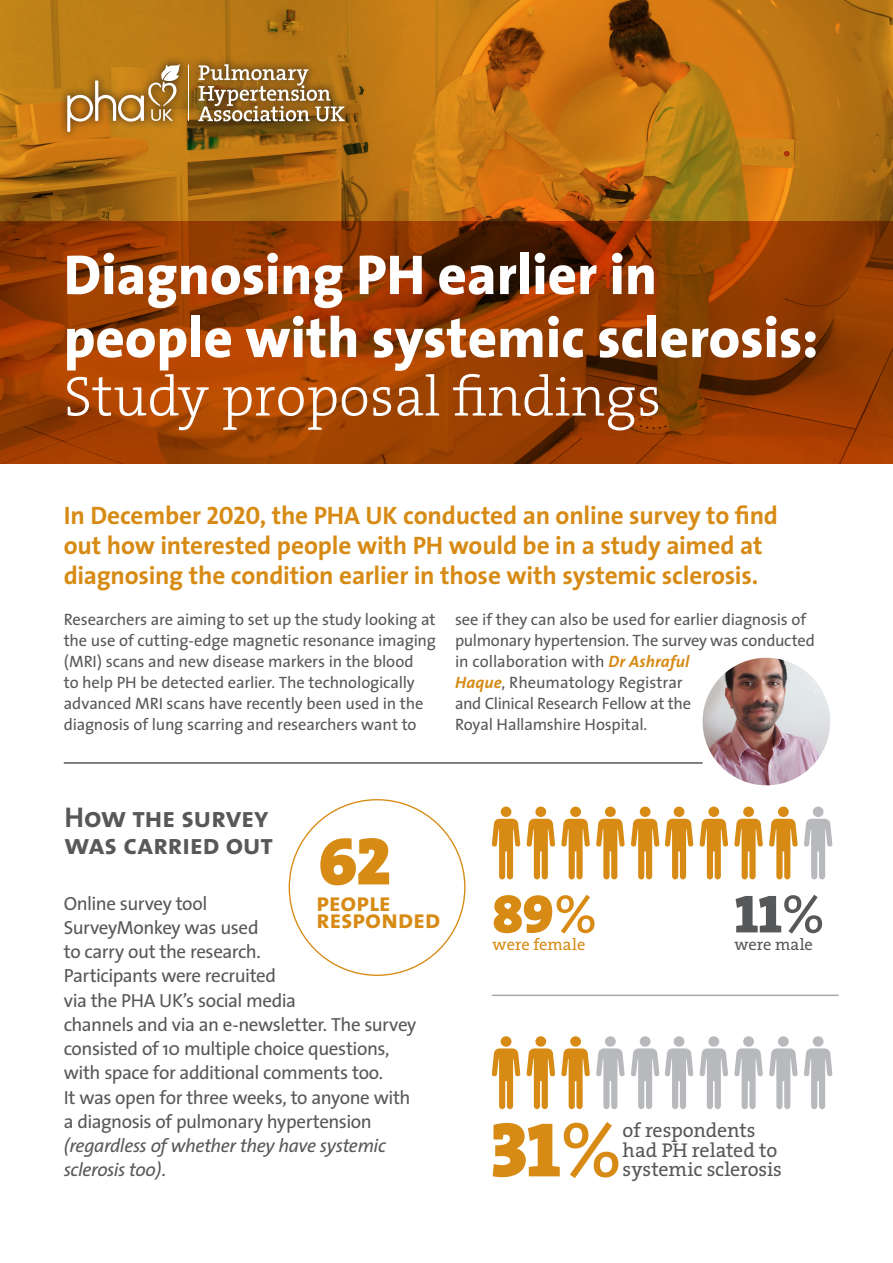
<style>
.page{position:relative;width:893px;height:1263px;background:#fff}
.page>*{position:absolute;margin:0;border:0;box-sizing:border-box;transform-origin:0 0}
.t1{font:77.85px "The Serif Black Caps";color:#d78b15}
.t2{font:67.5px "The Serif Black Caps";color:#d78b15}
.t3{font:800 56.7px/63px "The Sans";color:#fff}
.t4{font:300 56.7px "The Serif";color:#fff}
.t5{font:54px "The Serif Black Caps";color:#d78b15}
.t6{font:54px "The Serif Black Caps";color:#57585a}
.t7{font:28.65px/26.7px "The Sans Bold Caps";letter-spacing:-.015em;color:#57585a}
.t8{font:26.1px "The Sans Bold Caps";letter-spacing:-.01em;color:#d78b15}
.t9{font:700 25.35px/30px "The Sans";letter-spacing:-.01em;color:#d78b15}
.t10{font:20.1px/19.5px "The Serif";letter-spacing:-.005em;color:#57585a}
.t11{font:19.05px/24.3px "The Sans";letter-spacing:-.025em;color:#57585a}
.t12{font:16.5px/21px "The Sans";letter-spacing:-.01em;color:#57585a}
.t13{font:16.5px "The Serif";letter-spacing:-.005em;color:#d78b15}
.t14{font:16.5px "The Serif";letter-spacing:-.005em;color:#57585a}
.s1{font-family:"The Sans Bold Caps";font-weight:400}
.s2{font-weight:700;font-style:italic;color:#d78b15}
.s3{font-style:italic}
.s4{font-family:"The Sans Caps"}
</style>
<div class="page">
<img style="left:0;top:0;width:893px;height:221px">
<svg style="left:0;top:221px;width:893px;height:242px;background:#943b00"></svg>
<div style="left:58px;top:56px;width:295px;height:85px;background:#231f20;opacity:.75"></div>
<svg style="left:67px;top:64px;width:113px;height:68px;background:#be8b3e"></svg>
<hr style="left:188px;top:65px;width:1px;height:56px;background:#fff">
<svg style="left:198px;top:64px;width:147px;height:57px"></svg>
<div style="left:674px;top:806px;width:10px;height:11px;background:#d78b15;border-radius:50%"></div>
<svg style="left:665px;top:819px;width:28px;height:60px"></svg>
<div style="left:501px;top:806px;width:10px;height:11px;background:#d78b15;border-radius:50%"></div>
<svg style="left:492px;top:819px;width:28px;height:60px"></svg>
<div style="left:708px;top:806px;width:11px;height:11px;background:#d78b15;border-radius:50%"></div>
<svg style="left:699px;top:819px;width:29px;height:60px"></svg>
<div style="left:535px;top:806px;width:11px;height:11px;background:#d78b15;border-radius:50%"></div>
<svg style="left:526px;top:819px;width:29px;height:60px"></svg>
<div style="left:743px;top:806px;width:11px;height:11px;background:#d78b15;border-radius:50%"></div>
<svg style="left:734px;top:819px;width:29px;height:60px"></svg>
<div style="left:570px;top:806px;width:11px;height:11px;background:#d78b15;border-radius:50%"></div>
<svg style="left:561px;top:819px;width:29px;height:60px"></svg>
<div style="left:778px;top:806px;width:11px;height:11px;background:#d78b15;border-radius:50%"></div>
<svg style="left:769px;top:819px;width:29px;height:60px"></svg>
<div style="left:605px;top:806px;width:11px;height:11px;background:#d78b15;border-radius:50%"></div>
<svg style="left:596px;top:819px;width:29px;height:60px"></svg>
<div style="left:813px;top:806px;width:10px;height:11px;background:#b8b9bc;border-radius:50%"></div>
<svg style="left:804px;top:819px;width:28px;height:60px"></svg>
<div style="left:640px;top:806px;width:10px;height:11px;background:#d78b15;border-radius:50%"></div>
<svg style="left:631px;top:819px;width:28px;height:60px"></svg>
<div style="left:674px;top:1036px;width:10px;height:11px;background:#b8b9bc;border-radius:50%"></div>
<svg style="left:665px;top:1048px;width:28px;height:61px"></svg>
<div style="left:501px;top:1036px;width:10px;height:11px;background:#d78b15;border-radius:50%"></div>
<svg style="left:492px;top:1048px;width:28px;height:61px"></svg>
<div style="left:708px;top:1036px;width:11px;height:11px;background:#b8b9bc;border-radius:50%"></div>
<svg style="left:699px;top:1048px;width:29px;height:61px"></svg>
<div style="left:535px;top:1036px;width:11px;height:11px;background:#d78b15;border-radius:50%"></div>
<svg style="left:526px;top:1048px;width:29px;height:61px"></svg>
<div style="left:743px;top:1036px;width:11px;height:11px;background:#b8b9bc;border-radius:50%"></div>
<svg style="left:734px;top:1048px;width:29px;height:61px"></svg>
<div style="left:570px;top:1036px;width:11px;height:11px;background:#d78b15;border-radius:50%"></div>
<svg style="left:561px;top:1048px;width:29px;height:61px"></svg>
<div style="left:778px;top:1036px;width:11px;height:11px;background:#b8b9bc;border-radius:50%"></div>
<svg style="left:769px;top:1048px;width:29px;height:61px"></svg>
<div style="left:605px;top:1036px;width:11px;height:11px;background:#b8b9bc;border-radius:50%"></div>
<svg style="left:596px;top:1048px;width:29px;height:61px"></svg>
<div style="left:813px;top:1036px;width:10px;height:11px;background:#b8b9bc;border-radius:50%"></div>
<svg style="left:804px;top:1048px;width:28px;height:61px"></svg>
<div style="left:640px;top:1036px;width:10px;height:11px;background:#b8b9bc;border-radius:50%"></div>
<svg style="left:631px;top:1048px;width:28px;height:61px"></svg>
<hr style="left:492px;top:994px;width:347px;height:2px;background:#a8a9ad">
<hr style="left:64px;top:762px;width:639px;height:2px;background:#57585a">
<img style="left:703px;top:658px;width:127px;height:127px;border-radius:64px">
<p class="t3" style="left:64px;top:242px;width:756px">Diagnosing PH earlier in people with systemic sclerosis:</p>
<p class="t4" style="left:64px;top:350px;width:599px">Study proposal findings</p>
<p class="t9" style="left:64px;top:499px;width:716px">In December <span class="s1">2020</span>, the PHA UK conducted an online survey to find out how interested people with PH would be in a study aimed at diagnosing the condition earlier in those with systemic sclerosis.</p>
<p class="t12" style="left:64px;top:609px;width:374px">Researchers are aiming to set up the study looking at the use of cutting-edge magnetic resonance imaging (MRI) scans and new disease markers in the blood<br>to help PH be detected earlier. The technologically advanced MRI scans have recently been used in the diagnosis of lung scarring and researchers want to</p>
<p class="t12" style="left:455px;top:609px;width:361px">see if they can also be used for earlier diagnosis of pulmonary hypertension. The survey was conducted in collaboration with <span class="s2">Dr Ashraful<br>Haque</span>, Rheumatology Registrar<br>and Clinical Research Fellow at the<br>Royal Hallamshire Hospital.</p>
<p class="t7" style="left:65px;top:803px;width:210px">How the survey was carried out</p>
<p class="t2" style="left:318px;top:804px;width:74px">62</p>
<p class="t8" style="left:316px;top:880px;width:76px">people</p>
<p class="t8" style="left:316px;top:897px;width:126px">responded</p>
<p class="t11" style="left:64px;top:890px;width:354px">Online survey tool<br>SurveyMonkey was used<br>to carry out the research.<br>Participants were recruited<br>via the PHA UK’s social media<br>channels and via an e-newsletter. The survey consisted of 10 multiple choice questions, with space for additional comments too.<br>It was open for three weeks, to anyone with a diagnosis of pulmonary hypertension <span class="s3">(regardless of whether they have systemic sclerosis too)</span>.</p>
<p class="t5" style="left:493px;top:868px;width:106px">89<span class="s4">%</span></p>
<p class="t13" style="left:493px;top:931px;width:94px">were female</p>
<p class="t6" style="left:734px;top:868px;width:92px">11<span class="s4">%</span></p>
<p class="t14" style="left:734px;top:931px;width:80px">were male</p>
<p class="t1" style="left:491px;top:1084px;width:133px">31<span class="s4">%</span></p>
<p class="t10" style="left:623px;top:1120px;width:161px">of respondents had PH related to systemic sclerosis</p>
</div>
